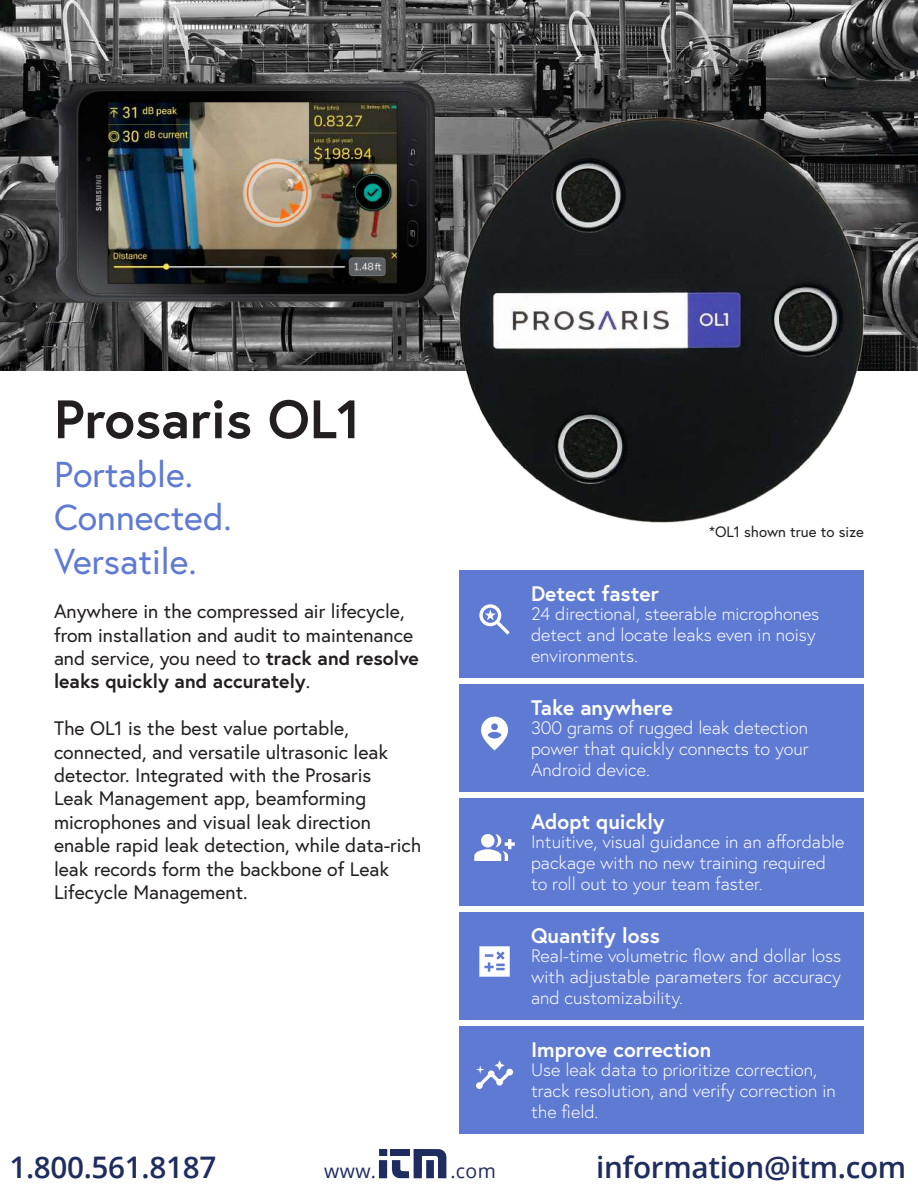
<style>
.page{position:relative;width:918px;height:1188px;background:#fff}
.page>*{position:absolute;margin:0;border:0;box-sizing:border-box;transform-origin:0 0}
.t1{font:700 54px "Europa";color:#231f20}
.t2{font:36px/43.2px "Europa";color:#5e7ad2}
.t3{font:600 29.7px "Open Sans";letter-spacing:-.01em;color:#1e2c5f}
.t4{font:700 21px "Europa";color:#fff}
.t5{font:19.5px/23.4px "Europa";color:#231f20}
.t6{font:19.5px "Open Sans";letter-spacing:.02em;color:#1e2c5f}
.t7{font:300 18px/21px "Europa";color:#fff}
.t8{font:15px "Europa";color:#231f20}
.s1{font-weight:700}
</style>
<div class="page">
<img style="left:0;top:0;width:918px;height:371px">
<div style="left:459px;top:684px;width:405px;height:108px;background:#5e7ad2"></div>
<svg style="left:481px;top:717px;width:27px;height:33px"></svg>
<div style="left:459px;top:570px;width:405px;height:108px;background:#5e7ad2"></div>
<svg style="left:479px;top:604px;width:31px;height:31px"></svg>
<div style="left:459px;top:798px;width:405px;height:108px;background:#5e7ad2"></div>
<svg style="left:474px;top:834px;width:41px;height:27px"></svg>
<div style="left:459px;top:912px;width:405px;height:108px;background:#5e7ad2"></div>
<svg style="left:479px;top:946px;width:31px;height:31px"></svg>
<div style="left:459px;top:1026px;width:405px;height:108px;background:#5e7ad2"></div>
<svg style="left:476px;top:1060px;width:37px;height:29px"></svg>
<img style="left:55px;top:81px;width:380px;height:221px">
<img style="left:459px;top:117px;width:405px;height:406px">
<div style="left:379px;top:1149px;width:8px;height:7px;background:#1e2c5f"></div>
<div style="left:379px;top:1160px;width:8px;height:18px;background:#1e2c5f"></div>
<svg style="left:391px;top:1149px;width:55px;height:29px"></svg>
<h1 class="t1" style="left:54px;top:382px;width:308px">Prosaris OL1</h1>
<h2 class="t2" style="left:54px;top:452px;width:179px">Portable.<br>Connected.<br>Versatile.</h2>
<p class="t5" style="left:54px;top:599px;width:367px">Anywhere in the compressed air lifecycle, from installation and audit to maintenance and service, you need to <span class="s1">track and resolve leaks quickly and accurately</span>.</p>
<p class="t5" style="left:54px;top:716px;width:369px">The OL1 is the best value portable, connected, and versatile ultrasonic leak detector. Integrated with the Prosaris<br>Leak Management app, beamforming microphones and visual leak direction enable rapid leak detection, while data-rich leak records form the backbone of Leak Lifecycle Management.</p>
<p class="t7" style="left:531px;top:717px;width:279px;text-align:justify">300 grams of rugged leak detection power that quickly connects to your Android device.</p>
<p class="t8" style="left:709px;top:522px;width:156px">*OL1 shown true to size</p>
<p class="t4" style="left:531px;top:579px;width:129px">Detect faster</p>
<p class="t7" style="left:531px;top:603px;width:290px">24 directional, steerable microphones detect and locate leaks even in noisy environments.</p>
<p class="t4" style="left:531px;top:693px;width:143px">Take anywhere</p>
<p class="t4" style="left:531px;top:807px;width:135px">Adopt quickly</p>
<p class="t7" style="left:531px;top:831px;width:315px">Intuitive, visual guidance in an affordable package with no new training required to roll out to your team faster.</p>
<p class="t4" style="left:531px;top:921px;width:130px">Quantify loss</p>
<p class="t7" style="left:531px;top:945px;width:312px;text-align:justify">Real-time volumetric flow and dollar loss with adjustable parameters for accuracy and customizability.</p>
<h3 class="t3" style="left:9px;top:1147px;width:208px">1.800.561.8187</h3>
<p class="t6" style="left:324px;top:1158px;width:53px">www.</p>
<p class="t6" style="left:450px;top:1158px;width:47px">.com</p>
<p class="t4" style="left:531px;top:1035px;width:182px">Improve correction</p>
<p class="t7" style="left:531px;top:1059px;width:306px">Use leak data to prioritize correction, track resolution, and verify correction in the field.</p>
<h3 class="t3" style="left:596px;top:1147px;width:312px">information@itm.com</h3>
</div>
